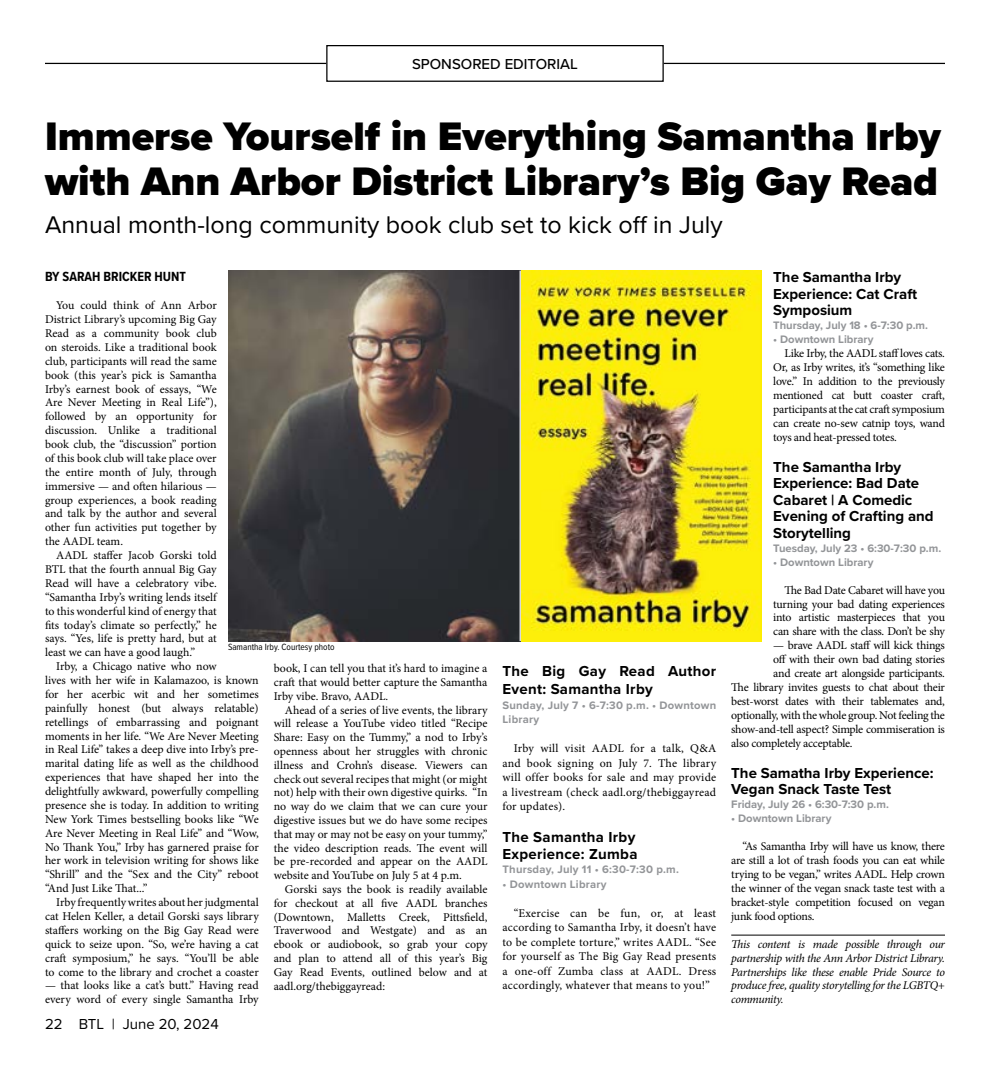
<style>
.page{position:relative;width:990px;height:1080px;background:#fff}
.page>*{position:absolute;margin:0;border:0;box-sizing:border-box;transform-origin:0 0}
.t1{font:900 41.25px/45px "Proxima Nova";color:#000}
.t2{font:25px "Proxima Nova";color:#000}
.t3{font:700 15px/16.5px "Proxima Nova";color:#000}
.t4{font:700 15px/18.2px "Proxima Nova";letter-spacing:.02em;color:#000}
.t5{font:500 15px "Proxima Nova";color:#000}
.t6{font:15px "Proxima Nova";color:#000}
.t7{font:700 13.75px "Proxima Nova Cond";color:#000}
.t8{font:11.88px/13.9px "Minion Pro";letter-spacing:-.005em;color:#000;text-align:justify}
.t9{font:italic 11.88px/14px "Minion Pro";letter-spacing:-.03em;color:#000;text-align:justify}
.t10{font:11.88px "Minion Pro";letter-spacing:-.025em;color:#000}
.t11{font:700 11.25px "Proxima Nova";color:#939598}
.t12{font:700 11.25px/14.5px "Proxima Nova";letter-spacing:.02em;color:#939598}
.t13{font:9.38px "Proxima Nova Cond";color:#000}
</style>
<div class="page">
<div style="left:326px;top:45px;width:338px;height:37px;border:1px solid #000"></div>
<hr style="left:664px;top:63px;width:281px;height:1px;background:#000">
<hr style="left:45px;top:63px;width:281px;height:1px;background:#000">
<img style="left:228px;top:271px;width:292px;height:370px">
<img style="left:522px;top:271px;width:240px;height:370px">
<hr style="left:731px;top:935px;width:214px;height:1px;background:#000">
<p class="t5" style="left:412px;top:53px;width:167px">SPONSORED EDITORIAL</p>
<h1 class="t1" style="left:45px;top:113px;width:897px">Immerse Yourself in Everything Samantha Irby with Ann Arbor District Library’s Big Gay Read</h1>
<h2 class="t2" style="left:45px;top:206px;width:679px">Annual month-long community book club set to kick off in July</h2>
<p class="t7" style="left:45px;top:267px;width:143px">BY SARAH BRICKER HUNT</p>
<p class="t8" style="left:45px;top:299px;width:173px;text-indent:11px">You could think of Ann Arbor District Library’s upcoming Big Gay Read as a community book club on steroids. Like a traditional book club, participants will read the same book (this year’s pick is Samantha Irby’s earnest book of essays, “We Are Never Meeting in Real Life”), followed by an opportunity for discussion. Unlike a traditional book club, the “discussion” portion of this book club will take place over the entire month of July, through immersive — and often hilarious — group experiences, a book reading and talk by the author and several other fun activities put together by the AADL team.</p>
<p class="t8" style="left:45px;top:548px;width:173px;text-indent:11px">AADL staffer Jacob Gorski told BTL that the fourth annual Big Gay Read will have a celebratory vibe. “Samantha Irby’s writing lends itself to this wonderful kind of energy that fits today’s climate so perfectly,” he says. “Yes, life is pretty hard, but at least we can have a good laugh.”</p>
<p class="t8" style="left:45px;top:659px;width:215px;text-align:left;text-indent:11px">Irby, a Chicago native who now<br>lives with her wife in Kalamazoo, is known for her acerbic wit and her sometimes painfully honest (but always relatable) retellings of embarrassing and poignant moments in her life. “We Are Never Meeting in Real Life” takes a deep dive into Irby’s pre&shy;marital dating life as well as the childhood experiences that have shaped her into the delightfully awkward, powerfully compelling presence she is today. In addition to writing New York Times bestselling books like “We Are Never Meeting in Real Life” and “Wow, No Thank You,” Irby has garnered praise for her work in television writing for shows like “Shrill” and the “Sex and the City” reboot “And Just Like That...”</p>
<p class="t8" style="left:45px;top:895px;width:215px;text-indent:11px">Irby frequently writes about her judgmental cat Helen Keller, a detail Gorski says library staffers working on the Big Gay Read were quick to seize upon. “So, we’re having a cat craft symposium,” he says. “You’ll be able to come to the library and crochet a coaster</p>
<p class="t8" style="left:45px;top:979px;width:215px">— that looks like a cat’s butt.” Having read every word of every single Samantha Irby</p>
<p class="t3" style="left:773px;top:269px;width:146px">The Samantha Irby<br>Experience: Cat Craft<br>Symposium</p>
<p class="t11" style="left:773px;top:317px;width:156px">Thursday, July 18 • 6-7:30 p.m.</p>
<p class="t11" style="left:773px;top:331px;width:102px">• Downtown Library</p>
<p class="t8" style="left:773px;top:347px;width:173px;text-indent:11px">Like Irby, the AADL staff loves cats.<br>Or, as Irby writes, it’s “something like love.” In addition to the previously mentioned cat butt coaster craft, participants at the cat craft symposium can create no-sew catnip toys, wand toys and heat-pressed totes.</p>
<p class="t3" style="left:773px;top:458px;width:162px">The Samantha Irby<br>Experience: Bad Date<br>Cabaret | A Comedic<br>Evening of Crafting and<br>Storytelling</p>
<p class="t11" style="left:773px;top:539px;width:170px">Tuesday, July 23 • 6:30-7:30 p.m.</p>
<p class="t11" style="left:773px;top:553px;width:102px">• Downtown Library</p>
<p class="t8" style="left:773px;top:583px;width:173px;text-indent:11px">The Bad Date Cabaret will have you turning your bad dating experiences into artistic masterpieces that you can share with the class. Don’t be shy</p>
<p class="t8" style="left:773px;top:639px;width:173px">— brave AADL staff will kick things</p>
<p class="t8" style="left:773px;top:653px;width:173px">off with their own bad dating stories</p>
<p class="t8" style="left:773px;top:667px;width:173px">and create art alongside participants.</p>
<p class="t10" style="left:731px;top:680px;width:215px">The library invites guests to chat about their</p>
<p class="t10" style="left:731px;top:694px;width:215px">best-worst dates with their tablemates and,</p>
<p class="t10" style="left:731px;top:708px;width:215px">optionally, with the whole group. Not feeling the</p>
<p class="t10" style="left:731px;top:722px;width:215px">show-and-tell aspect? Simple commiseration is</p>
<p class="t8" style="left:731px;top:737px;width:123px">also completely acceptable.</p>
<p class="t3" style="left:731px;top:764px;width:204px">The Samatha Irby Experience:<br>Vegan Snack Taste Test</p>
<p class="t11" style="left:731px;top:796px;width:159px">Friday, July 26 • 6:30-7:30 p.m.</p>
<p class="t11" style="left:731px;top:810px;width:102px">• Downtown Library</p>
<p class="t8" style="left:731px;top:839px;width:215px;text-indent:11px">“As Samantha Irby will have us know, there are still a lot of trash foods you can eat while trying to be vegan,” writes AADL. Help crown the winner of the vegan snack taste test with a bracket-style competition focused on vegan junk food options.</p>
<p class="t9" style="left:731px;top:937px;width:215px">This content is made possible through our partnership with the Ann Arbor District Library.<br>Partnerships like these enable Pride Source to produce free, quality storytelling for the LGBTQ+ community.</p>
<p class="t13" style="left:228px;top:640px;width:108px">Samantha Irby. Courtesy photo</p>
<p class="t8" style="left:274px;top:662px;width:215px">book, I can tell you that it’s hard to imagine a craft that would better capture the Samantha Irby vibe. Bravo, AADL.</p>
<p class="t8" style="left:274px;top:703px;width:215px;text-indent:11px">Ahead of a series of live events, the library will release a YouTube video titled “Recipe Share: Easy on the Tummy,” a nod to Irby’s openness about her struggles with chronic illness and Crohn’s disease. Viewers can check out several recipes that might (or might not) help with their own digestive quirks. “In no way do we claim that we can cure your digestive issues but we do have some recipes that may or may not be easy on your tummy,” the video description reads. The event will be pre-recorded and appear on the AADL website and YouTube on July 5 at 4 p.m.</p>
<p class="t8" style="left:274px;top:882px;width:215px;text-indent:11px">Gorski says the book is readily available for checkout at all five AADL branches (Downtown, Malletts Creek, Pittsfield, Traverwood and Westgate) and as an ebook or audiobook, so grab your copy and plan to attend all of this year’s Big Gay Read Events, outlined below and at aadl.org/thebiggayread:</p>
<p class="t4" style="left:502px;top:662px;width:215px">The Big Gay Read Author<br>Event: Samantha Irby</p>
<p class="t12" style="left:502px;top:698px;width:215px">Sunday, July 7 • 6-7:30 p.m. • Downtown<br>Library</p>
<p class="t8" style="left:503px;top:741px;width:215px;line-height:14.5px;text-indent:11px">Irby will visit AADL for a talk, Q&amp;A and book signing on July 7. The library will offer books for sale and may provide a livestream (check aadl.org/thebiggayread for updates).</p>
<p class="t4" style="left:502px;top:828px;width:137px;line-height:17px">The Samantha Irby<br>Experience: Zumba</p>
<p class="t12" style="left:502px;top:862px;width:178px">Thursday, July 11 • 6:30-7:30 p.m.</p>
<p class="t12" style="left:502px;top:876px;width:106px">• Downtown Library</p>
<p class="t8" style="left:503px;top:906px;width:215px;line-height:14.5px;text-indent:11px">“Exercise can be fun, or, at least according to Samantha Irby, it doesn’t have to be complete torture,” writes AADL. “See for yourself as The Big Gay Read presents a one-off Zumba class at AADL. Dress accordingly, whatever that means to you!”</p>
<p class="t6" style="left:45px;top:1013px;width:175px">22 BTL | June 20, 2024</p>
</div>
